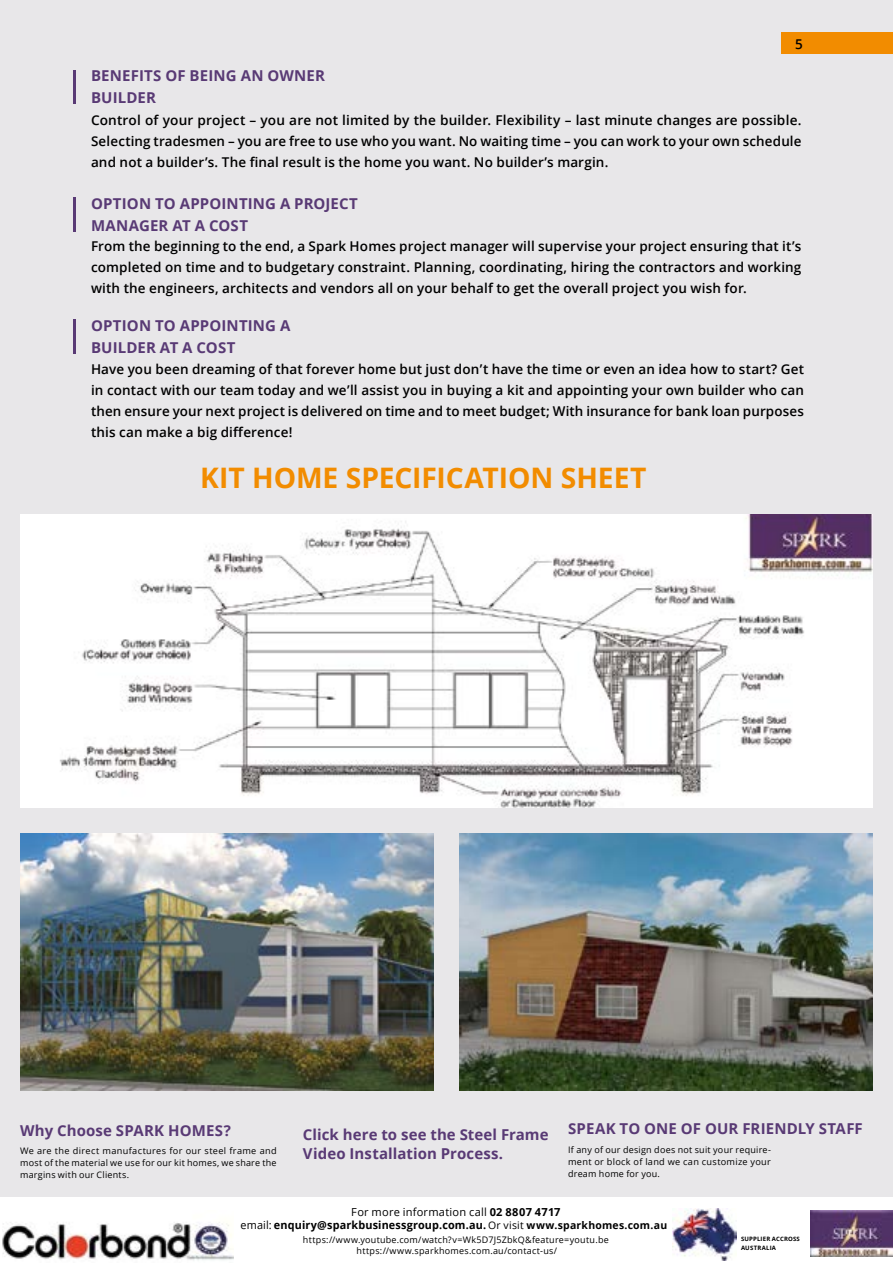
<style>
.page{position:relative;width:893px;height:1263px;background:#e8e7e9}
.page>*{position:absolute;margin:0;border:0;box-sizing:border-box;transform-origin:0 0}
.t1{font:700 28.2px "Open Sans";letter-spacing:-.005em;color:#f28c00}
.t2{font:700 15px/22.5px "Open Sans";letter-spacing:.01em;color:#593a75}
.t3{font:600 13.5px/21px "Open Sans";letter-spacing:.01em;color:#000;text-align:justify}
.t4{font:700 11.1px/13.6px "Open Sans";letter-spacing:.015em;color:#000;text-align:center}
.t5{font:9px/12px "Open Sans";letter-spacing:.025em;color:#000;text-align:justify}
.t6{font:700 6px/9px "Open Sans";letter-spacing:.03em;color:#000}
.s1{font-weight:400}
.s2{font-weight:400;font-size:10.5px}
.s3{font-size:10.5px}
</style>
<div class="page">
<img style="left:20px;top:515px;width:853px;height:292px">
<img style="left:459px;top:833px;width:414px;height:258px">
<img style="left:20px;top:833px;width:414px;height:258px">
<hr style="left:73px;top:71px;width:3px;height:33px;background:#593a75">
<hr style="left:73px;top:197px;width:3px;height:34px;background:#593a75">
<hr style="left:73px;top:319px;width:3px;height:35px;background:#593a75">
<div style="left:781px;top:33px;width:112px;height:21px;background:#f28c00"></div>
<div style="left:0;top:1197px;width:893px;height:66px;background:#fff"></div>
<img style="left:811px;top:1210px;width:82px;height:46px">
<img style="left:673px;top:1209px;width:63px;height:51px">
<img style="left:3px;top:1222px;width:231px;height:39px">
<p class="t2" style="left:91px;top:65px;width:236px">BENEFITS OF BEING AN OWNER<br>BUILDER</p>
<p class="t3" style="left:795px;top:35px;width:9px">5</p>
<p class="t3" style="left:91px;top:111px;width:712px">Control of your project – you are not limited by the builder. Flexibility – last minute changes are possible.<br>Selecting tradesmen – you are free to use who you want. No waiting time – you can work to your own schedule and not a builder’s. The final result is the home you want. No builder’s margin.</p>
<p class="t2" style="left:91px;top:193px;width:268px">OPTION TO APPOINTING A PROJECT<br>MANAGER AT A COST</p>
<p class="t3" style="left:91px;top:237px;width:712px">From the beginning to the end, a Spark Homes project manager will supervise your project ensuring that it’s completed on time and to budgetary constraint. Planning, coordinating, hiring the contractors and working with the engineers, architects and vendors all on your behalf to get the overall project you wish for.</p>
<p class="t2" style="left:91px;top:316px;width:201px">OPTION TO APPOINTING A<br>BUILDER AT A COST</p>
<p class="t3" style="left:91px;top:360px;width:715px">Have you been dreaming of that forever home but just don’t have the time or even an idea how to start? Get in contact with our team today and we’ll assist you in buying a kit and appointing your own builder who can then ensure your next project is delivered on time and to meet budget; With insurance for bank loan purposes this can make a big difference!</p>
<h1 class="t1" style="left:200px;top:466px;width:448px">KIT HOME SPECIFICATION SHEET</h1>
<p class="t2" style="left:20px;top:1121px;width:212px">Why Choose SPARK HOMES?</p>
<p class="t5" style="left:20px;top:1146px;width:258px">We are the direct manufactures for our steel frame and most of the material we use for our kit homes, we share the margins with our Clients.</p>
<p class="t2" style="left:303px;top:1126px;width:247px;line-height:19.5px">Click here to see the Steel Frame<br>Video Installation Process.</p>
<p class="t2" style="left:568px;top:1119px;width:296px">SPEAK TO ONE OF OUR FRIENDLY STAFF</p>
<p class="t5" style="left:568px;top:1144px;width:204px">If any of our design does not suit your require&shy;ment or block of land we can customize your dream home for you.</p>
<p class="t4" style="left:241px;top:1206px;width:428px"><span class="s1">For more information call</span> 02 8807 4717<br><span class="s1">email:</span> enquiry@sparkbusinessgroup.com.au. <span class="s2">Or visit</span> <span class="s3">www.sparkhomes.com.au</span></p>
<p class="t5" style="left:303px;top:1234px;width:307px;text-align:center">https://www.youtube.com/watch?v=Wk5D7J5ZbkQ&amp;feature=youtu.be https://www.sparkhomes.com.au/contact-us/</p>
<p class="t6" style="left:741px;top:1235px;width:60px">SUPPLIER ACCROSS<br>AUSTRALIA</p>
</div>
